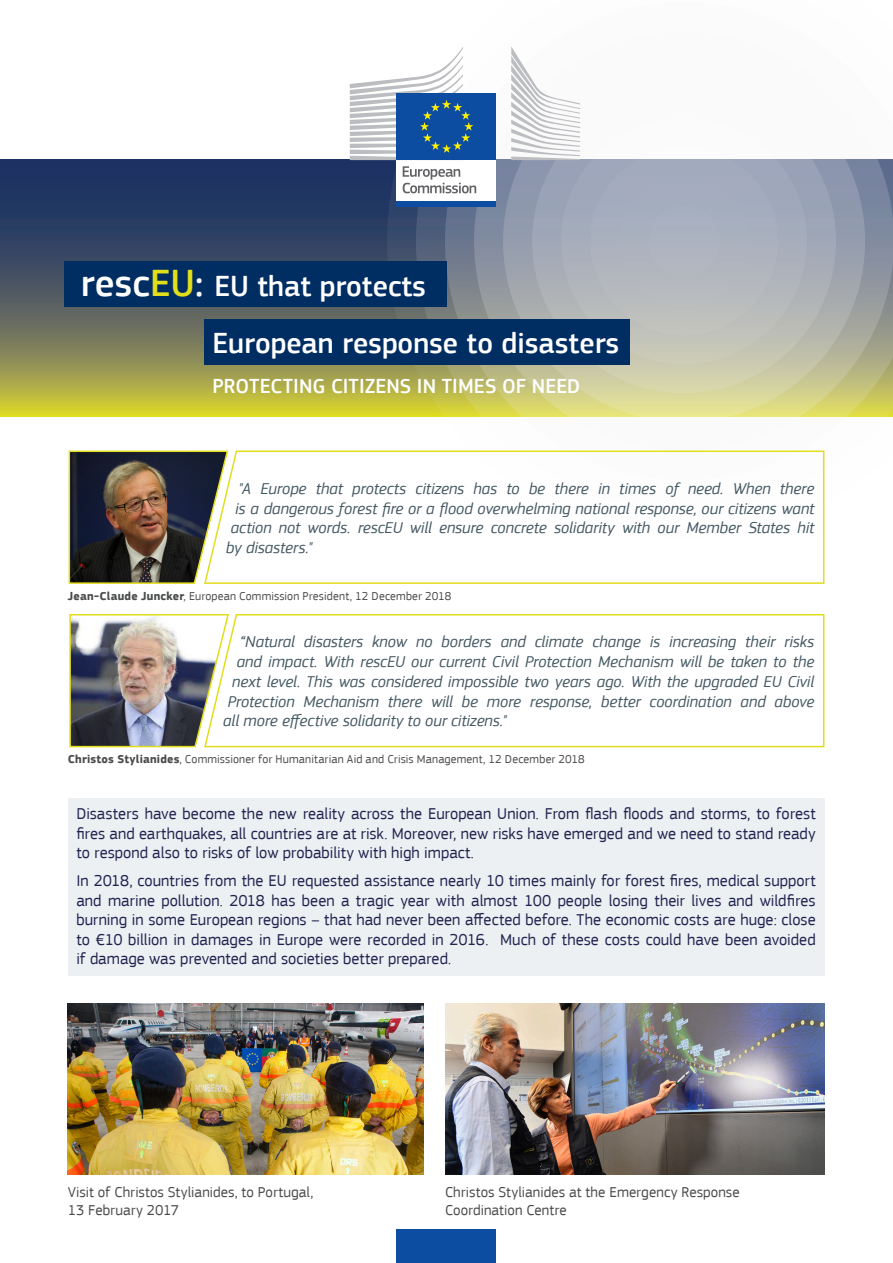
<style>
.page{position:relative;width:893px;height:1263px;background:#fff}
.page>*{position:absolute;margin:0;border:0;box-sizing:border-box;transform-origin:0 0}
.t1{font:500 30px "EC Square Sans Pro";color:#fff}
.body_text{font:500 21px "EC Square Sans Pro";color:#fff}
.body_text-2{font:16.5px/19.5px "EC Square Sans Pro";color:#212450;text-align:justify}
.body_text-3{font:italic 16.5px "EC Square Sans Pro";letter-spacing:-.005em;color:#455963}
.body_text-4{font:15px/18px "EC Square Sans Pro";letter-spacing:.005em;color:#4b4c4d}
.body_text-5{font:12px "EC Square Sans Pro";letter-spacing:.015em;color:#4b4c4d}
.s1{font-size:39px}
.s2{font-size:39px;color:#e3de1a}
.s3{font-weight:700}
</style>
<div class="page">
<svg style="left:0;top:159px;width:387px;height:257px;background:#5a6559"></svg>
<svg style="left:387px;top:160px;width:29px;height:257px;background:#6c755b"></svg>
<svg style="left:416px;top:207px;width:29px;height:210px;background:#7e8662"></svg>
<svg style="left:445px;top:93px;width:29px;height:324px;background:#888e78"></svg>
<svg style="left:474px;top:93px;width:419px;height:324px"></svg>
<svg style="left:503px;top:60px;width:362px;height:362px"></svg>
<svg style="left:532px;top:89px;width:304px;height:304px"></svg>
<svg style="left:561px;top:118px;width:246px;height:246px"></svg>
<svg style="left:590px;top:147px;width:188px;height:188px;background:#b1b7c0"></svg>
<div style="left:619px;top:176px;width:130px;height:130px;background:linear-gradient(to right,#acb2be,#acb2be);border-radius:50%"></div>
<div style="left:648px;top:205px;width:72px;height:72px;background:#acb3c0;border-radius:50%"></div>
<div style="left:204px;top:319px;width:425px;height:45px;background:#002e63"></div>
<div style="left:64px;top:261px;width:382px;height:45px;background:#002e63"></div>
<img style="left:445px;top:1003px;width:379px;height:171px">
<img style="left:68px;top:1003px;width:355px;height:171px">
<div style="left:68px;top:798px;width:756px;height:178px;background:#edf0f2"></div>
<svg style="left:229px;top:450px;width:596px;height:134px"></svg>
<svg style="left:230px;top:614px;width:595px;height:134px"></svg>
<img style="left:68px;top:450px;width:161px;height:134px">
<img style="left:69px;top:614px;width:161px;height:134px">
<div style="left:397px;top:158px;width:99px;height:44px;background:#fff"></div>
<svg style="left:403px;top:166px;width:73px;height:27px"></svg>
<div style="left:397px;top:201px;width:99px;height:6px;background:#0d4da1"></div>
<svg style="left:511px;top:47px;width:69px;height:113px"></svg>
<div style="left:397px;top:94px;width:99px;height:66px;background:#0d4da1"></div>
<svg style="left:350px;top:47px;width:123px;height:113px"></svg>
<div style="left:397px;top:1229px;width:99px;height:34px;background:#0d4da1"></div>
<p class="t1" style="left:81px;top:269px;width:347px"><span class="s1">resc</span><span class="s2">EU</span><span class="s1">:</span> EU that protects</p>
<p class="t1" style="left:212px;top:326px;width:408px">European response to disasters</p>
<p class="body_text" style="left:213px;top:374px;width:369px">PROTECTING CITIZENS IN TIMES OF NEED</p>
<p class="body_text-3" style="left:238px;top:479px;width:578px">"A Europe that protects citizens has to be there in times of need. When there</p>
<p class="body_text-3" style="left:235px;top:498px;width:581px">is a dangerous forest fire or a flood overwhelming national response, our citizens want</p>
<p class="body_text-3" style="left:231px;top:518px;width:585px">action not words. rescEU will ensure concrete solidarity with our Member States hit</p>
<p class="body_text-3" style="left:226px;top:538px;width:88px">by disasters."</p>
<p class="body_text-5" style="left:68px;top:589px;width:385px"><span class="s3">Jean-Claude Juncker</span>, European Commission President, 12 December 2018</p>
<p class="body_text-3" style="left:240px;top:632px;width:576px">“Natural disasters know no borders and climate change is increasing their risks</p>
<p class="body_text-3" style="left:237px;top:652px;width:579px">and impact. With rescEU our current Civil Protection Mechanism will be taken to the</p>
<p class="body_text-3" style="left:232px;top:672px;width:584px">next level. This was considered impossible two years ago. With the upgraded EU Civil</p>
<p class="body_text-3" style="left:228px;top:692px;width:588px">Protection Mechanism there will be more response, better coordination and above</p>
<p class="body_text-3" style="left:223px;top:711px;width:285px">all more effective solidarity to our citizens."</p>
<p class="body_text-5" style="left:68px;top:752px;width:519px"><span class="s3">Christos Stylianides</span>, Commissioner for Humanitarian Aid and Crisis Management, 12 December 2018</p>
<p class="body_text-2" style="left:76px;top:804px;width:741px">Disasters have become the new reality across the European Union. From flash floods and storms, to forest fires and earthquakes, all countries are at risk. Moreover, new risks have emerged and we need to stand ready to respond also to risks of low probability with high impact.</p>
<p class="body_text-2" style="left:76px;top:871px;width:741px">In 2018, countries from the EU requested assistance nearly 10 times mainly for forest fires, medical support and marine pollution. 2018 has been a tragic year with almost 100 people losing their lives and wildfires burning in some European regions – that had never been affected before. The economic costs are huge: close to €10 billion in damages in Europe were recorded in 2016. Much of these costs could have been avoided if damage was prevented and societies better prepared.</p>
<p class="body_text-4" style="left:68px;top:1183px;width:247px">Visit of Christos Stylianides, to Portugal,<br>13 February 2017</p>
<p class="body_text-4" style="left:445px;top:1183px;width:296px">Christos Stylianides at the Emergency Response<br>Coordination Centre</p>
</div>
